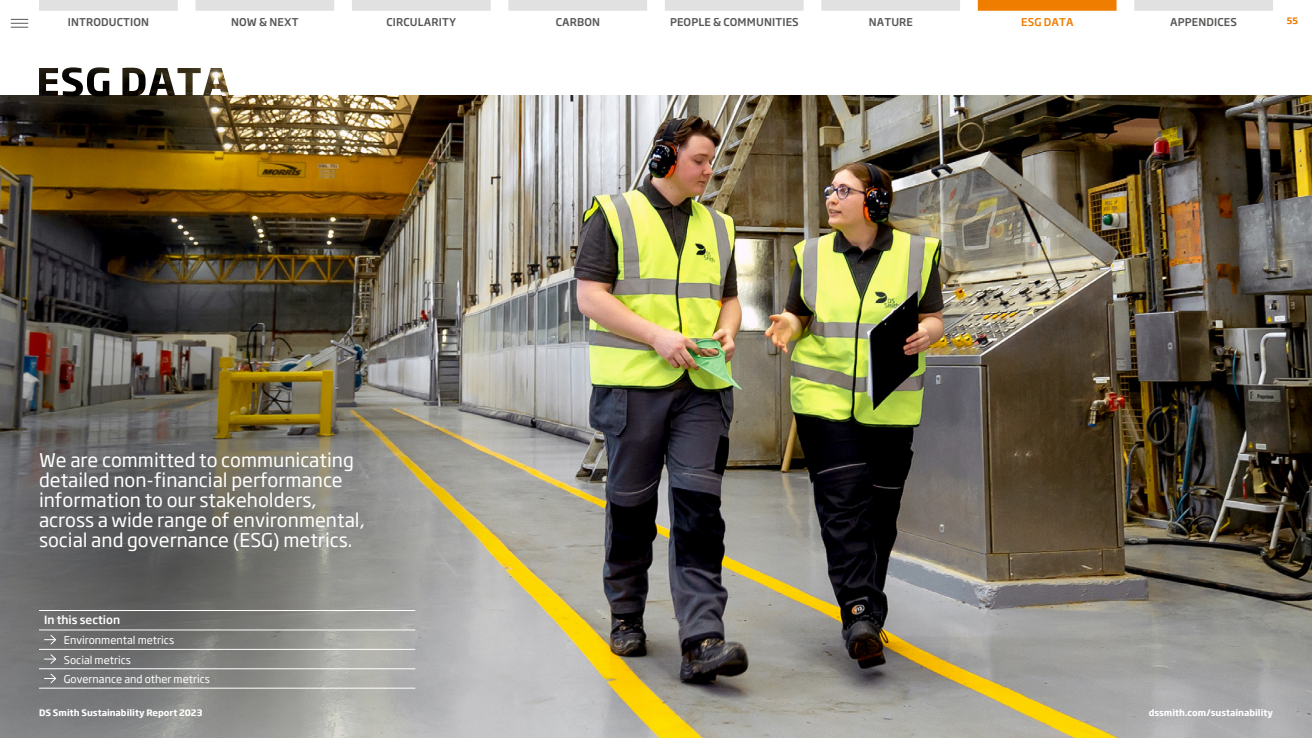
<style>
.page{position:relative;width:1312px;height:738px;background:#fff}
.page>*{position:absolute;margin:0;border:0;box-sizing:border-box;transform-origin:0 0}
.t1{font:18.75px/20px "Soho Gothic Pro";color:#fff}
.t2{font:500 11.25px "Soho Gothic Pro";color:#fff}
.t3{font:500 10.62px "Soho Gothic Pro";letter-spacing:.015em;color:#575756}
.t4{font:10.62px/19.4px "Soho Gothic Pro";color:#fff}
.t5{font:500 10.62px "Soho Gothic Pro";letter-spacing:.015em;color:#ef7d00}
.t6{font:700 8.75px "Soho Gothic Pro";color:#fff}
.t7{font:700 8.75px "Soho Gothic Pro";color:#ef7d00}
</style>
<div class="page">
<img style="left:0;top:95px;width:1311px;height:642px">
<img style="left:0;top:239px;width:499px;height:498px">
<img style="left:39px;top:67px;width:190px;height:29px">
<hr style="left:39px;top:609px;width:376px;height:1px;background:#fff">
<hr style="left:39px;top:629px;width:376px;height:1px;background:#fff">
<hr style="left:39px;top:648px;width:376px;height:1px;background:#fff">
<hr style="left:39px;top:668px;width:376px;height:1px;background:#fff">
<hr style="left:39px;top:687px;width:376px;height:1px;background:#fff">
<svg style="left:44px;top:633px;width:13px;height:11px"></svg>
<svg style="left:44px;top:653px;width:13px;height:11px"></svg>
<svg style="left:44px;top:672px;width:13px;height:11px"></svg>
<div style="left:195px;top:0;width:139px;height:11px;background:#e1e1e1"></div>
<div style="left:352px;top:0;width:138px;height:11px;background:#e1e1e1"></div>
<div style="left:508px;top:0;width:139px;height:11px;background:#e1e1e1"></div>
<div style="left:664px;top:0;width:139px;height:11px;background:#e1e1e1"></div>
<div style="left:821px;top:0;width:138px;height:11px;background:#e1e1e1"></div>
<div style="left:977px;top:0;width:139px;height:11px;background:#ef7d00"></div>
<div style="left:1133px;top:0;width:139px;height:11px;background:#e1e1e1"></div>
<div style="left:39px;top:0;width:139px;height:11px;background:#e1e1e1"></div>
<svg style="left:11px;top:19px;width:17px;height:9px"></svg>
<p class="t3" style="left:68px;top:13px;width:83px">INTRODUCTION</p>
<p class="t3" style="left:231px;top:13px;width:69px">NOW &amp; NEXT</p>
<p class="t3" style="left:386px;top:13px;width:71px">CIRCULARITY</p>
<p class="t3" style="left:555px;top:13px;width:46px">CARBON</p>
<p class="t3" style="left:670px;top:13px;width:130px">PEOPLE &amp; COMMUNITIES</p>
<p class="t3" style="left:868px;top:13px;width:46px">NATURE</p>
<p class="t5" style="left:1020px;top:13px;width:54px">ESG DATA</p>
<p class="t3" style="left:1169px;top:13px;width:68px">APPENDICES</p>
<p class="t7" style="left:1286px;top:14px;width:13px">55</p>
<p class="t1" style="left:39px;top:448px;width:327px">We are committed to communicating detailed non-financial performance information to our stakeholders, across a wide range of environmental, social and governance (ESG) metrics.</p>
<p class="t2" style="left:44px;top:611px;width:78px">In this section</p>
<p class="t4" style="left:64px;top:629px;width:148px">Environmental metrics<br>Social metrics<br>Governance and other metrics</p>
<p class="t6" style="left:39px;top:705px;width:165px">DS Smith Sustainability Report 2023</p>
<p class="t6" style="left:1148px;top:705px;width:126px">dssmith.com/sustainability</p>
</div>
